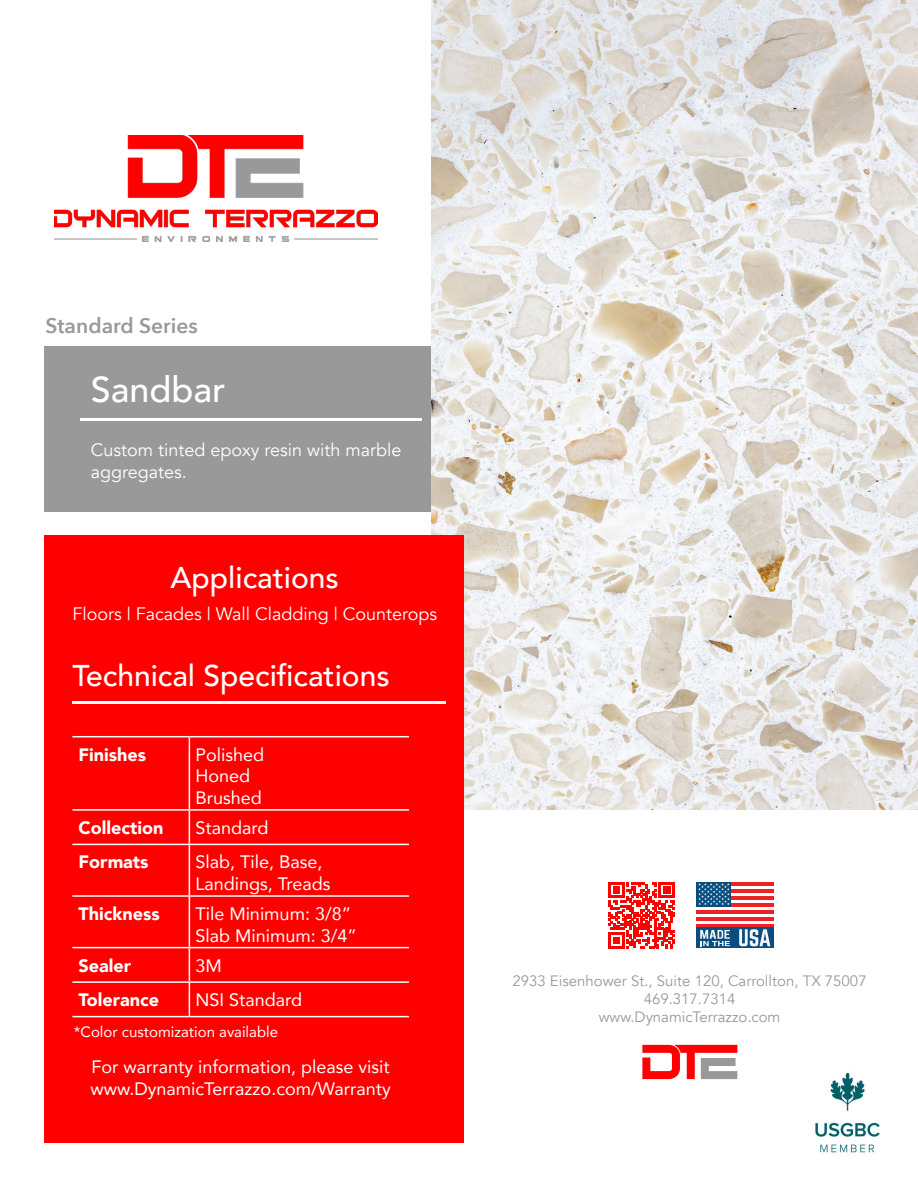
<style>
.page{position:relative;width:918px;height:1188px;background:#fff}
.page>*{position:absolute;margin:0;border:0;box-sizing:border-box;transform-origin:0 0}
.t1{font:500 36px "Avenir";color:#fff}
.t2{font:500 30px "Avenir";color:#fff}
.t3{font:600 21px "Avenir Next";color:#989999}
.t4{font:18px/21.6px "Avenir";color:#fff}
.t5{font:18px/21.6px "Avenir";color:#fff}
.t6{font:900 18px "Avenir";color:#fff}
.t7{font:15px/18px "Avenir";color:#989999;text-align:center}
.t8{font:15px "Avenir";color:#fff}
</style>
<div class="page">
<hr style="left:697px;top:882px;width:77px;height:4px;background:#ee2123">
<hr style="left:697px;top:889px;width:77px;height:4px;background:#ee2123">
<hr style="left:697px;top:896px;width:77px;height:4px;background:#ee2123">
<hr style="left:697px;top:903px;width:77px;height:4px;background:#ee2123">
<hr style="left:697px;top:910px;width:77px;height:4px;background:#ee2123">
<hr style="left:697px;top:917px;width:77px;height:4px;background:#ee2123">
<svg style="left:697px;top:924px;width:77px;height:4px"></svg>
<div style="left:697px;top:882px;width:34px;height:25px;background:#0a4e80"></div>
<svg style="left:698px;top:883px;width:32px;height:22px"></svg>
<div style="left:697px;top:928px;width:77px;height:20px;background:#0a4e80"></div>
<svg style="left:739px;top:929px;width:31px;height:17px"></svg>
<svg style="left:700px;top:930px;width:30px;height:16px"></svg>
<svg style="left:608px;top:882px;width:67px;height:66px"></svg>
<svg style="left:642px;top:1045px;width:95px;height:34px"></svg>
<img style="left:815px;top:1072px;width:65px;height:81px">
<div style="left:44px;top:346px;width:410px;height:166px;background:#999"></div>
<hr style="left:81px;top:418px;width:341px;height:3px;background:#fff">
<img style="left:54px;top:135px;width:324px;height:107px">
<img style="left:432px;top:0;width:486px;height:810px">
<div style="left:44px;top:535px;width:420px;height:607px;background:#f00"></div>
<hr style="left:72px;top:736px;width:117px;height:1px;background:#fff">
<hr style="left:189px;top:736px;width:220px;height:1px;background:#fff">
<hr style="left:189px;top:737px;width:1px;height:72px;background:#fff">
<hr style="left:72px;top:809px;width:117px;height:2px;background:#fff">
<hr style="left:189px;top:809px;width:220px;height:2px;background:#fff">
<hr style="left:189px;top:811px;width:1px;height:33px;background:#fff">
<hr style="left:72px;top:844px;width:117px;height:1px;background:#fff">
<hr style="left:189px;top:844px;width:220px;height:1px;background:#fff">
<hr style="left:189px;top:845px;width:1px;height:50px;background:#fff">
<hr style="left:72px;top:895px;width:117px;height:2px;background:#fff">
<hr style="left:189px;top:895px;width:220px;height:2px;background:#fff">
<hr style="left:189px;top:897px;width:1px;height:50px;background:#fff">
<hr style="left:72px;top:947px;width:117px;height:1px;background:#fff">
<hr style="left:189px;top:947px;width:220px;height:1px;background:#fff">
<hr style="left:189px;top:948px;width:1px;height:33px;background:#fff">
<hr style="left:72px;top:981px;width:117px;height:2px;background:#fff">
<hr style="left:189px;top:981px;width:220px;height:2px;background:#fff">
<hr style="left:189px;top:983px;width:1px;height:33px;background:#fff">
<hr style="left:72px;top:1016px;width:117px;height:1px;background:#fff">
<hr style="left:189px;top:1016px;width:220px;height:1px;background:#fff">
<hr style="left:72px;top:701px;width:374px;height:3px;background:#fff">
<p class="t3" style="left:46px;top:307px;width:154px">Standard Series</p>
<p class="t1" style="left:91px;top:359px;width:136px">Sandbar</p>
<p class="t5" style="left:91px;top:439px;width:312px">Custom tinted epoxy resin with marble aggregates.</p>
<p class="t2" style="left:171px;top:552px;width:170px">Applications</p>
<p class="t5" style="left:72px;top:603px;width:366px">Floors | Facades | Wall Cladding | Counterops</p>
<p class="t2" style="left:72px;top:650px;width:319px">Technical Specifications</p>
<p class="t6" style="left:78px;top:739px;width:69px">Finishes</p>
<p class="t4" style="left:195px;top:743px;width:70px">Polished</p>
<p class="t4" style="left:195px;top:765px;width:56px">Honed</p>
<p class="t4" style="left:195px;top:786px;width:68px">Brushed</p>
<p class="t6" style="left:78px;top:812px;width:86px">Collection</p>
<p class="t4" style="left:195px;top:816px;width:75px">Standard</p>
<p class="t6" style="left:78px;top:847px;width:72px">Formats</p>
<p class="t4" style="left:195px;top:851px;width:137px">Slab, Tile, Base,<br>Landings, Treads</p>
<p class="t6" style="left:78px;top:898px;width:83px">Thickness</p>
<p class="t4" style="left:195px;top:902px;width:157px">Tile Minimum: 3/8”</p>
<p class="t4" style="left:195px;top:924px;width:163px">Slab Minimum: 3/4”</p>
<p class="t6" style="left:78px;top:950px;width:54px">Sealer</p>
<p class="t4" style="left:195px;top:954px;width:28px">3M</p>
<p class="t6" style="left:78px;top:984px;width:82px">Tolerance</p>
<p class="t4" style="left:195px;top:989px;width:108px">NSI Standard</p>
<p class="t8" style="left:74px;top:1020px;width:206px">*Color customization available</p>
<p class="t4" style="left:91px;top:1055px;width:302px">For warranty information, please visit www.DynamicTerrazzo.com/Warranty</p>
<p class="t7" style="left:512px;top:972px;width:356px">2933 Eisenhower St., Suite 120, Carrollton, TX 75007<br>469.317.7314<br>www.DynamicTerrazzo.com</p>
</div>
